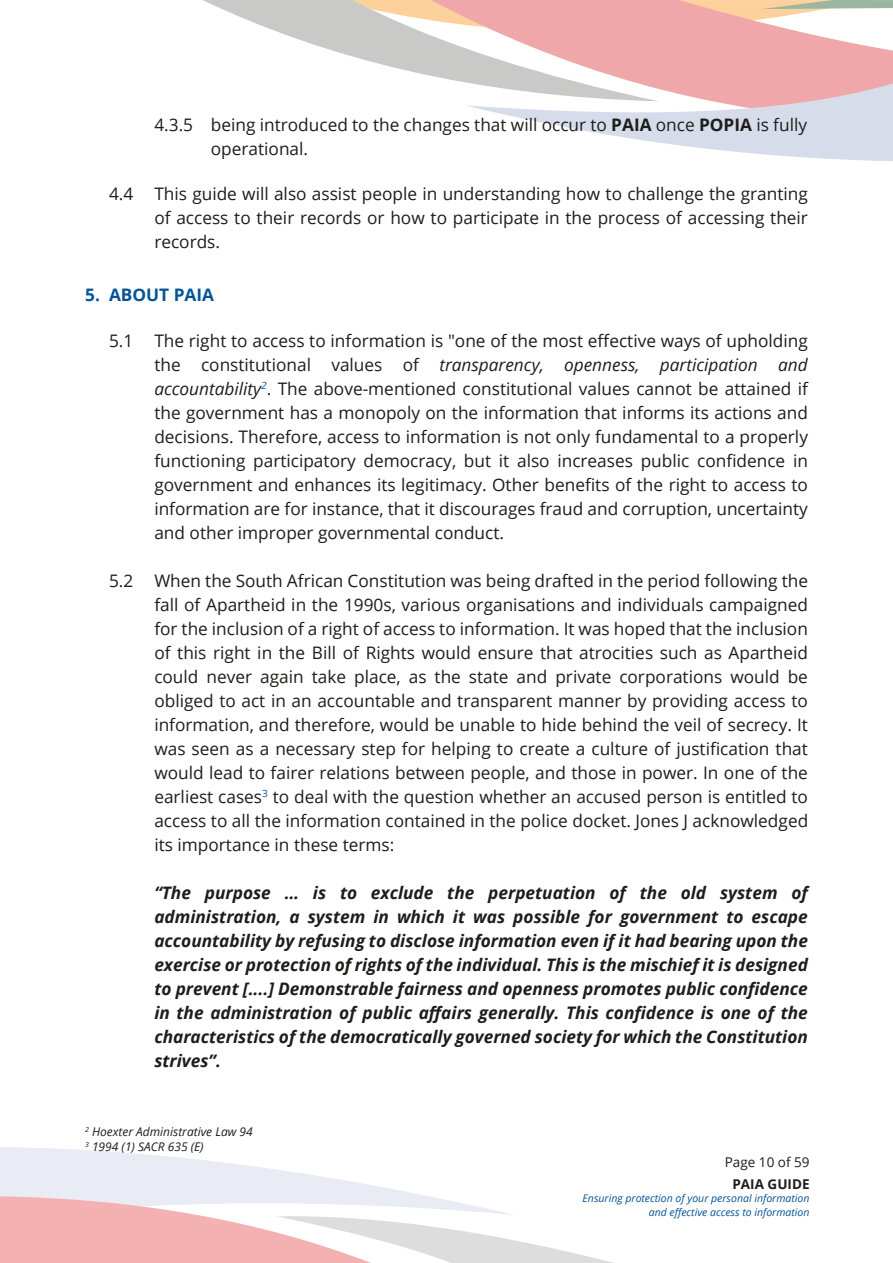
<style>
.page{position:relative;width:893px;height:1263px;background:#fff}
.page>*{position:absolute;margin:0;border:0;box-sizing:border-box;transform-origin:0 0}
.t1{font:17.25px/24px "Open Sans";color:#1d1d1b;text-align:justify}
.t2{font:italic 700 17.25px/24px "Open Sans";color:#1d1d1b;text-align:justify}
.t3{font:700 17.25px "Open Sans";color:#055497}
.t4{font:13.5px "Open Sans";color:#1d1d1b}
.t5{font:700 13.5px "Open Sans";color:#1d1d1b}
.t6{font:italic 12px/14.4px "Open Sans";color:#1d1d1b}
.t7{font:italic 10.5px/13.5px "Open Sans";color:#035496;text-align:right}
.s1{font-weight:700}
.s2{font-style:italic}
</style>
<div class="page">
<svg style="left:0;top:1147px;width:614px;height:116px"></svg>
<svg style="left:659px;top:0;width:234px;height:83px;fill:#efa7a9"></svg>
<svg style="left:203px;top:0;width:456px;height:83px"></svg>
<svg style="left:466px;top:83px;width:427px;height:78px"></svg>
<p class="t1" style="left:211px;top:113px;width:598px;text-indent:-57px">4.3.5 being introduced to the changes that will occur to <span class="s1">PAIA</span> once <span class="s1">POPIA</span> is fully operational.</p>
<p class="t1" style="left:154px;top:181px;width:655px;text-indent:-45px">4.4 This guide will also assist people in understanding how to challenge the granting of access to their records or how to participate in the process of accessing their records.</p>
<p class="t3" style="left:85px;top:283px;width:130px">5. ABOUT PAIA</p>
<p class="t1" style="left:109px;top:328px;width:26px">5.1</p>
<p class="t1" style="left:109px;top:568px;width:26px">5.2</p>
<p class="t1" style="left:154px;top:328px;width:655px">The right to access to information is "one of the most effective ways of upholding the constitutional values of <span class="s2">transparency, openness, participation and accountability</span><sup>2</sup>. The above-mentioned constitutional values cannot be attained if the government has a monopoly on the information that informs its actions and decisions. Therefore, access to information is not only fundamental to a properly functioning participatory democracy, but it also increases public confidence in government and enhances its legitimacy. Other benefits of the right to access to information are for instance, that it discourages fraud and corruption, uncertainty and other improper governmental conduct.</p>
<p class="t1" style="left:154px;top:568px;width:655px">When the South African Constitution was being drafted in the period following the fall of Apartheid in the 1990s, various organisations and individuals campaigned for the inclusion of a right of access to information. It was hoped that the inclusion of this right in the Bill of Rights would ensure that atrocities such as Apartheid could never again take place, as the state and private corporations would be obliged to act in an accountable and transparent manner by providing access to information, and therefore, would be unable to hide behind the veil of secrecy. It was seen as a necessary step for helping to create a culture of justification that would lead to fairer relations between people, and those in power. In one of the earliest cases<sup>3</sup> to deal with the question whether an accused person is entitled to access to all the information contained in the police docket. Jones J acknowledged its importance in these terms:</p>
<p class="t2" style="left:154px;top:880px;width:655px">“The purpose … is to exclude the perpetuation of the old system of administration, a system in which it was possible for government to escape accountability by refusing to disclose information even if it had bearing upon the exercise or protection of rights of the individual. This is the mischief it is designed to prevent [....] Demonstrable fairness and openness promotes public confidence in the administration of public affairs generally. This confidence is one of the characteristics of the democratically governed society for which the Constitution strives”.</p>
<p class="t6" style="left:85px;top:1124px;width:169px"><sup>2</sup> Hoexter Administrative Law 94<br><sup>3</sup> 1994 (1) SACR 635 (E)</p>
<p class="t4" style="left:725px;top:1152px;width:86px">Page 10 of 59</p>
<p class="t5" style="left:732px;top:1174px;width:79px">PAIA GUIDE</p>
<p class="t7" style="left:583px;top:1191px;width:228px">Ensuring protection of your personal information and effective access to information</p>
</div>
